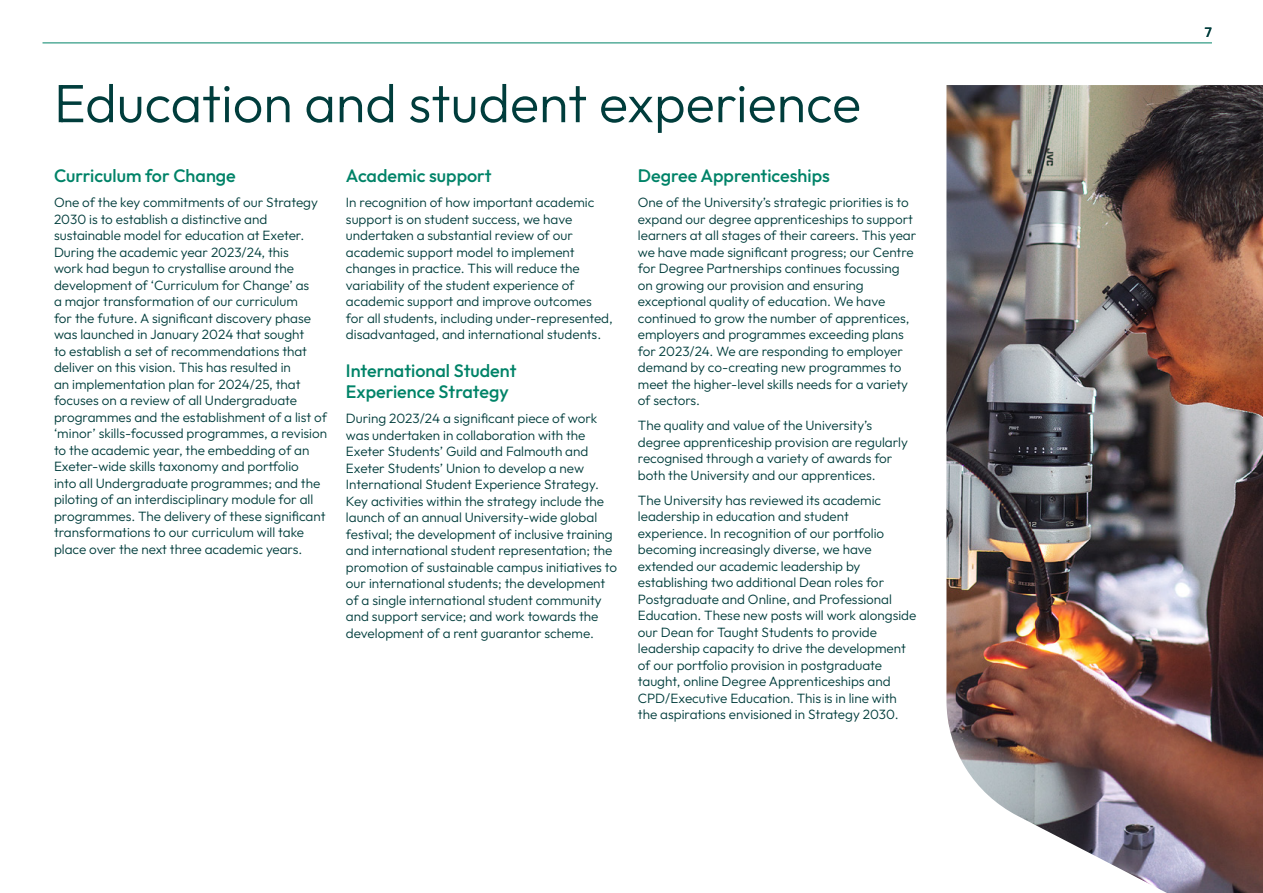
<style>
.page{position:relative;width:1263px;height:893px;background:#fff}
.page>*{position:absolute;margin:0;border:0;box-sizing:border-box;transform-origin:0 0}
.t1{font:100 54px "Outfit";color:#003d3c}
.t2{font:100 18px/21px "Outfit";color:#008368}
.t3{font:100 13.5px/16.5px "Outfit";color:#003d3c}
</style>
<div class="page">
<hr style="left:43px;top:43px;width:1169px;height:1px;background:#008368">
<img style="left:946px;top:85px;width:317px;height:808px">
<h1 class="t1" style="left:54px;top:73px;width:809px">Education and student experience</h1>
<h2 class="t2" style="left:54px;top:165px;width:183px">Curriculum for Change</h2>
<p class="t3" style="left:54px;top:194px;width:275px">One of the key commitments of our Strategy 2030 is to establish a distinctive and sustainable model for education at Exeter.<br>During the academic year 2023/24, this<br>work had begun to crystallise around the development of ‘Curriculum for Change’ as<br>a major transformation of our curriculum<br>for the future. A significant discovery phase was launched in January 2024 that sought<br>to establish a set of recommendations that deliver on this vision. This has resulted in<br>an implementation plan for 2024/25, that focuses on a review of all Undergraduate programmes and the establishment of a list of ‘minor’ skills-focussed programmes, a revision to the academic year, the embedding of an Exeter-wide skills taxonomy and portfolio<br>into all Undergraduate programmes; and the piloting of an interdisciplinary module for all programmes. The delivery of these significant transformations to our curriculum will take place over the next three academic years.</p>
<h2 class="t2" style="left:346px;top:165px;width:147px">Academic support</h2>
<p class="t3" style="left:346px;top:194px;width:268px">In recognition of how important academic support is on student success, we have undertaken a substantial review of our academic support model to implement changes in practice. This will reduce the variability of the student experience of academic support and improve outcomes for all students, including under-represented, disadvantaged, and international students.</p>
<h2 class="t2" style="left:346px;top:360px;width:172px">International Student<br>Experience Strategy</h2>
<p class="t3" style="left:346px;top:410px;width:273px">During 2023/24 a significant piece of work was undertaken in collaboration with the Exeter Students’ Guild and Falmouth and Exeter Students’ Union to develop a new International Student Experience Strategy.<br>Key activities within the strategy include the launch of an annual University-wide global festival; the development of inclusive training and international student representation; the promotion of sustainable campus initiatives to our international students; the development of a single international student community and support service; and work towards the development of a rent guarantor scheme.</p>
<h2 class="t2" style="left:638px;top:165px;width:193px">Degree Apprenticeships</h2>
<p class="t3" style="left:638px;top:194px;width:280px">One of the University’s strategic priorities is to expand our degree apprenticeships to support learners at all stages of their careers. This year we have made significant progress; our Centre for Degree Partnerships continues focussing on growing our provision and ensuring exceptional quality of education. We have continued to grow the number of apprentices, employers and programmes exceeding plans for 2023/24. We are responding to employer demand by co-creating new programmes to meet the higher-level skills needs for a variety of sectors.</p>
<p class="t3" style="left:638px;top:417px;width:271px">The quality and value of the University’s degree apprenticeship provision are regularly recognised through a variety of awards for both the University and our apprentices.</p>
<p class="t3" style="left:638px;top:492px;width:280px">The University has reviewed its academic leadership in education and student experience. In recognition of our portfolio becoming increasingly diverse, we have extended our academic leadership by establishing two additional Dean roles for Postgraduate and Online, and Professional Education. These new posts will work alongside our Dean for Taught Students to provide leadership capacity to drive the development of our portfolio provision in postgraduate taught, online Degree Apprenticeships and CPD/Executive Education. This is in line with the aspirations envisioned in Strategy 2030.</p>
<p class="t3" style="left:1205px;top:24px;width:9px">7</p>
</div>
